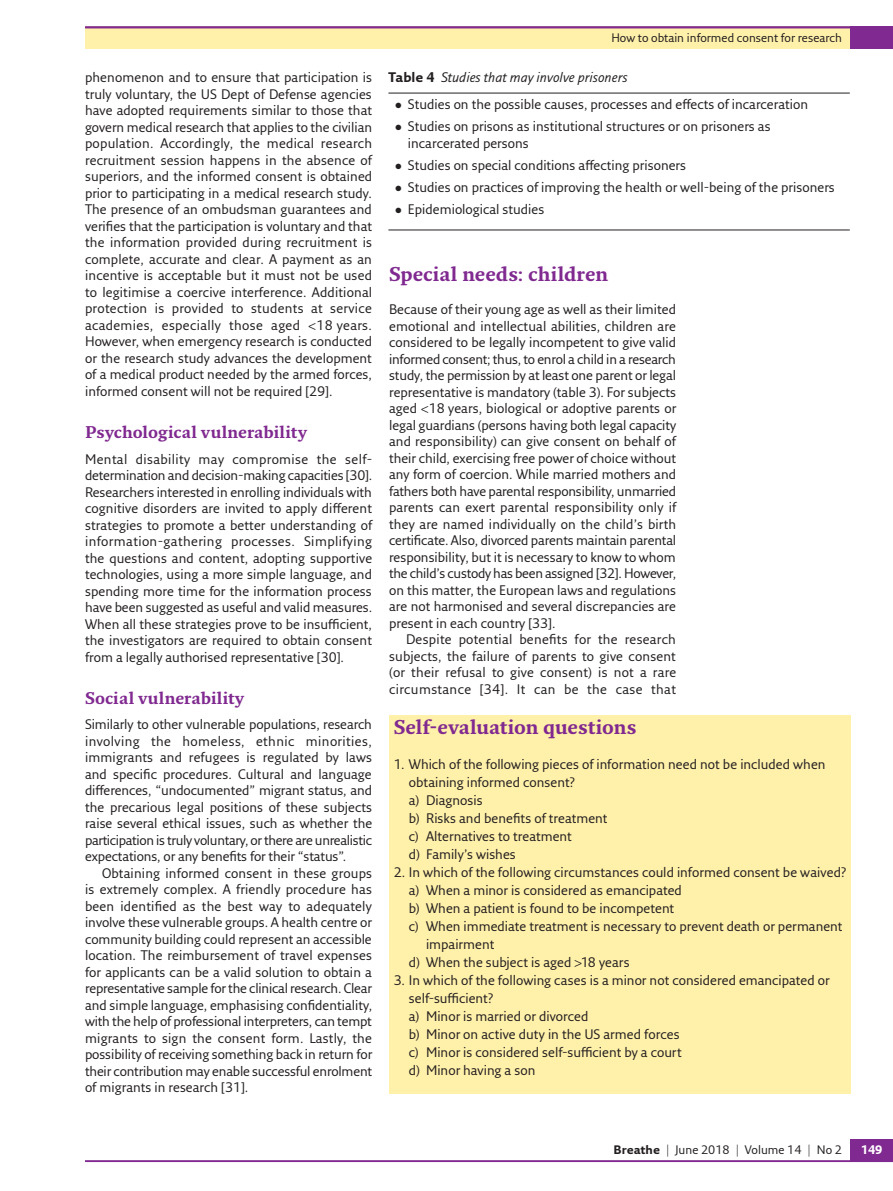
<style>
.page{position:relative;width:893px;height:1191px;background:#fff}
.page>*{position:absolute;margin:0;border:0;box-sizing:border-box;transform-origin:0 0}
.t1{font:700 19.5px "Fresco Std";letter-spacing:-.005em;color:#802990}
.t2{font:700 16.5px "Fresco Std";letter-spacing:.005em;color:#802990}
.t3{font:13.5px/16.5px "Fresco Sans Pro";color:#231f20;text-align:justify}
.t4{font:italic 13.5px "Fresco Sans Pro";color:#231f20}
.t5{font:12px "Fresco Sans Pro";color:#231f20}
.t6{font:700 12px "Fresco Sans Pro";color:#fff}
.s1{font-weight:700;font-style:normal}
.s2{font-weight:700}
</style>
<div class="page">
<hr style="left:85px;top:1160px;width:808px;height:2px;background:#802990">
<div style="left:850px;top:1138px;width:43px;height:23px;background:#802990"></div>
<div style="left:85px;top:26px;width:808px;height:23px;background:#fff0aa"></div>
<hr style="left:85px;top:26px;width:808px;height:2px;background:#802990">
<div style="left:850px;top:26px;width:43px;height:23px;background:#802990"></div>
<hr style="left:388px;top:93px;width:462px;height:1px;background:#231f20">
<hr style="left:388px;top:230px;width:462px;height:1px;background:#231f20">
<div style="left:390px;top:715px;width:461px;height:378px;background:#fff0aa"></div>
<p class="t3" style="left:85px;top:69px;width:289px">phenomenon and to ensure that participation is truly voluntary, the US Dept of Defense agencies have adopted requirements similar to those that govern medical research that applies to the civilian population. Accordingly, the medical research recruitment session happens in the absence of superiors, and the informed consent is obtained prior to participating in a medical research study.<br>The presence of an ombudsman guarantees and verifies that the participation is voluntary and that the information provided during recruitment is complete, accurate and clear. A payment as an incentive is acceptable but it must not be used to legitimise a coercive interference. Additional protection is provided to students at service academies, especially those aged 18 years.<br>However, when emergency research is conducted or the research study advances the development of a medical product needed by the armed forces, informed consent will not be required [29].</p>
<p class="t2" style="left:85px;top:422px;width:223px">Psychological vulnerability</p>
<p class="t3" style="left:85px;top:450px;width:289px">Mental disability may compromise the self&shy;determination and decision-making capacities [30].<br>Researchers interested in enrolling individuals with cognitive disorders are invited to apply different strategies to promote a better understanding of information-gathering processes. Simplifying the questions and content, adopting supportive technologies, using a more simple language, and spending more time for the information process have been suggested as useful and valid measures.<br>When all these strategies prove to be insufficient, the investigators are required to obtain consent from a legally authorised representative [30].</p>
<p class="t2" style="left:85px;top:687px;width:161px">Social vulnerability</p>
<p class="t3" style="left:85px;top:716px;width:289px">Similarly to other vulnerable populations, research involving the homeless, ethnic minorities, immigrants and refugees is regulated by laws and specific procedures. Cultural and language differences, “undocumented” migrant status, and the precarious legal positions of these subjects raise several ethical issues, such as whether the participation is truly voluntary, or there are unrealistic expectations, or any benefits for their “status”.</p>
<p class="t3" style="left:85px;top:864px;width:289px;text-indent:17px">Obtaining informed consent in these groups is extremely complex. A friendly procedure has been identified as the best way to adequately involve these vulnerable groups. A health centre or community building could represent an accessible location. The reimbursement of travel expenses for applicants can be a valid solution to obtain a representative sample for the clinical research. Clear and simple language, emphasising confidentiality, with the help of professional interpreters, can tempt migrants to sign the consent form. Lastly, the possibility of receiving something back in return for their contribution may enable successful enrolment of migrants in research [31].</p>
<p class="t5" style="left:611px;top:30px;width:232px">How to obtain informed consent for research</p>
<p class="t4" style="left:388px;top:69px;width:241px"><span class="s1">Table 4</span> Studies that may involve prisoners</p>
<p class="t3" style="left:394px;top:96px;width:415px">• Studies on the possible causes, processes and effects of incarceration</p>
<p class="t3" style="left:408px;top:118px;width:364px;text-indent:-14px">• Studies on prisons as institutional structures or on prisoners as incarcerated persons</p>
<p class="t3" style="left:394px;top:157px;width:293px">• Studies on special conditions affecting prisoners</p>
<p class="t3" style="left:394px;top:179px;width:442px">• Studies on practices of improving the health or well-being of the prisoners</p>
<p class="t3" style="left:394px;top:201px;width:152px">• Epidemiological studies</p>
<h1 class="t1" style="left:389px;top:262px;width:221px">Special needs: children</h1>
<p class="t3" style="left:389px;top:301px;width:289px">Because of their young age as well as their limited emotional and intellectual abilities, children are considered to be legally incompetent to give valid informed consent; thus, to enrol a child in a research study, the permission by at least one parent or legal representative is mandatory (table 3). For subjects aged 18 years, biological or adoptive parents or legal guardians (persons having both legal capacity and responsibility) can give consent on behalf of their child, exercising free power of choice without any form of coercion. While married mothers and fathers both have parental responsibility, unmarried parents can exert parental responsibility only if they are named individually on the child’s birth certificate. Also, divorced parents maintain parental responsibility, but it is necessary to know to whom the child’s custody has been assigned [32]. However, on this matter, the European laws and regulations are not harmonised and several discrepancies are present in each country [33].</p>
<p class="t3" style="left:389px;top:630px;width:289px;text-indent:17px">Despite potential benefits for the research subjects, the failure of parents to give consent (or their refusal to give consent) is not a rare circumstance [34]. It can be the case that</p>
<h1 class="t1" style="left:394px;top:715px;width:244px">Self-evaluation questions</h1>
<p class="t3" style="left:409px;top:755px;width:418px;line-height:18px;text-align:left;text-indent:-15px">1. Which of the following pieces of information need not be included when obtaining informed consent?<br>a) Diagnosis<br>b) Risks and benefits of treatment<br>c) Alternatives to treatment<br>d) Family’s wishes</p>
<p class="t3" style="left:394px;top:863px;width:454px">2. In which of the following circumstances could informed consent be waived?</p>
<p class="t3" style="left:409px;top:881px;width:275px">a) When a minor is considered as emancipated</p>
<p class="t3" style="left:409px;top:899px;width:267px">b) When a patient is found to be incompetent</p>
<p class="t3" style="left:409px;top:917px;width:435px">c) When immediate treatment is necessary to prevent death or permanent</p>
<p class="t3" style="left:426px;top:935px;width:70px">impairment</p>
<p class="t3" style="left:409px;top:953px;width:222px">d) When the subject is aged 18 years</p>
<p class="t3" style="left:409px;top:971px;width:422px;line-height:18px;text-align:left;text-indent:-15px">3. In which of the following cases is a minor not considered emancipated or self-sufficient?<br>a) Minor is married or divorced<br>b) Minor on active duty in the US armed forces<br>c) Minor is considered self-sufficient by a court<br>d) Minor having a son</p>
<p class="t5" style="left:614px;top:1142px;width:230px"><span class="s2">Breathe</span> | June 2018 | Volume 14 | No 2</p>
<p class="t6" style="left:861px;top:1142px;width:23px">149</p>
</div>
